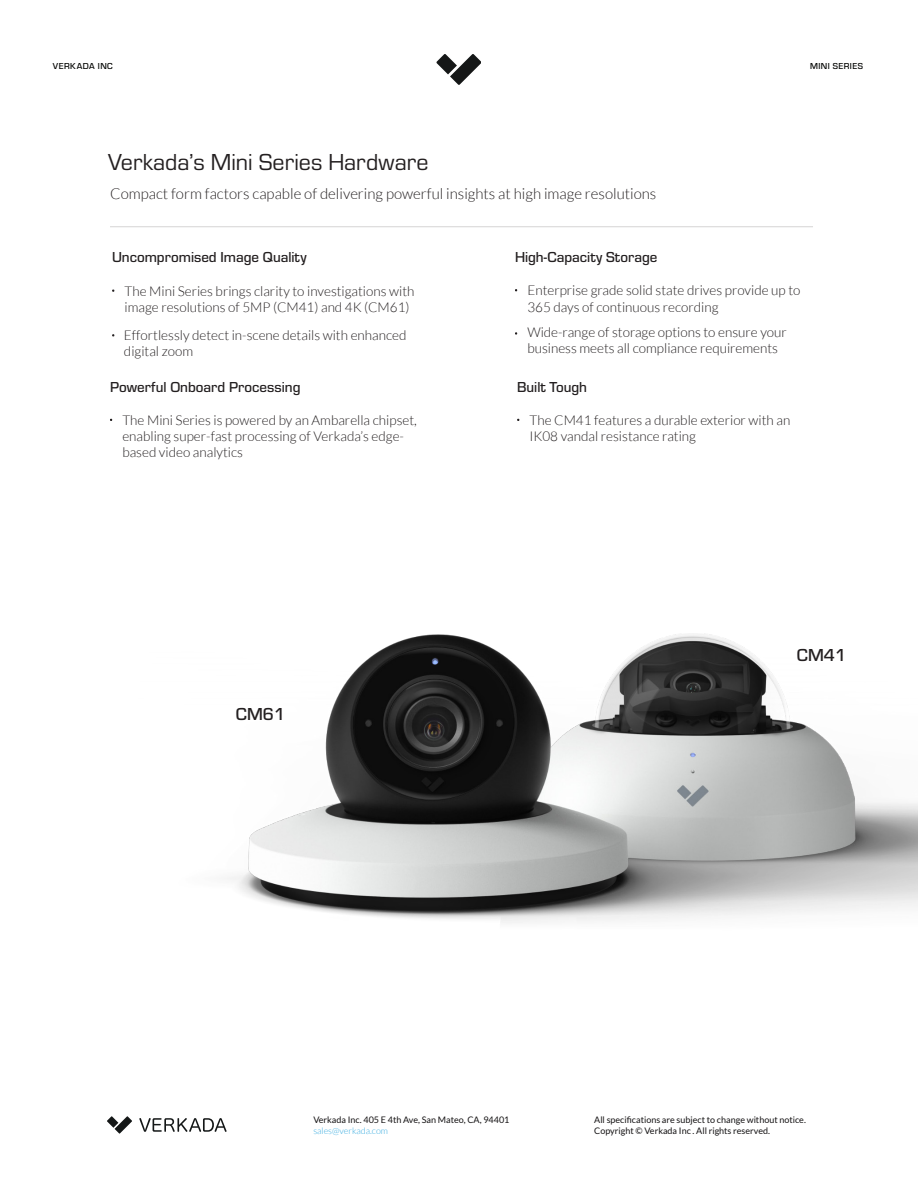
<style>
.page{position:relative;width:918px;height:1188px;background:#fff}
.page>*{position:absolute;margin:0;border:0;box-sizing:border-box;transform-origin:0 0}
.t1{font:24px "Eurostile";color:#231f20}
.t2{font:500 18px "Eurostile";color:#231f20}
.t3{font:500 15px "Eurostile";color:#231f20}
.t4{font:300 15px "Lato";color:#231f20}
.t5{font:300 13.5px/16.2px "Lato";color:#231f20}
.t6{font:9px/10.8px "Lato";color:#151314}
.t7{font:500 9px "Eurostile";letter-spacing:.05em;color:#040503}
.t8{font:300 9px "Lato";color:#36aae0}
</style>
<div class="page">
<svg style="left:436px;top:54px;width:45px;height:31px"></svg>
<svg style="left:107px;top:1116px;width:25px;height:18px"></svg>
<svg style="left:139px;top:1118px;width:88px;height:14px"></svg>
<img style="left:227px;top:634px;width:691px;height:289px">
<hr style="left:110px;top:227px;width:703px;height:1px;background:#231f20">
<p class="t7" style="left:53px;top:60px;width:61px">VERKADA INC</p>
<p class="t7" style="left:810px;top:60px;width:54px">MINI SERIES</p>
<p class="t1" style="left:108px;top:146px;width:322px">Verkada’s Mini Series Hardware</p>
<p class="t4" style="left:110px;top:186px;width:548px">Compact form factors capable of delivering powerful insights at high image resolutions</p>
<p class="t3" style="left:112px;top:247px;width:196px">Uncompromised Image Quality</p>
<p class="t5" style="left:125px;top:283px;width:291px">The Mini Series brings clarity to investigations with image resolutions of 5MP (CM41) and 4K (CM61)</p>
<p class="t5" style="left:124px;top:327px;width:284px">Effortlessly detect in-scene details with enhanced digital zoom</p>
<p class="t3" style="left:110px;top:376px;width:192px">Powerful Onboard Processing</p>
<p class="t5" style="left:122px;top:412px;width:296px">The Mini Series is powered by an Ambarella chipset, enabling super-fast processing of Verkada’s edge&shy;based video analytics</p>
<p class="t2" style="left:236px;top:702px;width:51px">CM61</p>
<p class="t3" style="left:515px;top:247px;width:144px">High-Capacity Storage</p>
<p class="t5" style="left:527px;top:283px;width:275px">Enterprise grade solid state drives provide up to<br>365 days of continuous recording</p>
<p class="t5" style="left:527px;top:324px;width:261px">Wide-range of storage options to ensure your business meets all compliance requirements</p>
<p class="t3" style="left:517px;top:376px;width:71px">Built Tough</p>
<p class="t5" style="left:530px;top:412px;width:262px">The CM41 features a durable exterior with an<br>IK08 vandal resistance rating</p>
<p class="t2" style="left:797px;top:642px;width:51px">CM41</p>
<p class="t6" style="left:313px;top:1114px;width:198px">Verkada Inc. 405 E 4th Ave, San Mateo, CA, 94401</p>
<p class="t8" style="left:313px;top:1126px;width:76px">sales@verkada.com</p>
<p class="t6" style="left:594px;top:1114px;width:213px">All specifications are subject to change without notice.<br>Copyright © Verkada Inc . All rights reserved.</p>
</div>
